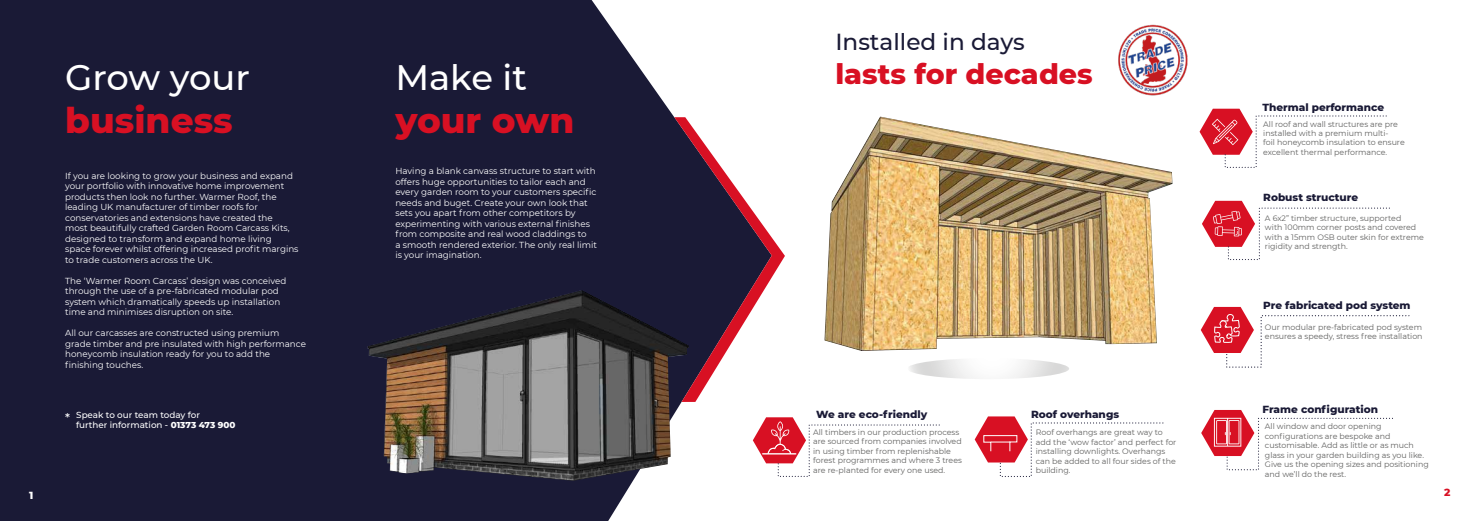
<style>
.page{position:relative;width:1474px;height:521px;background:#fff}
.page>*{position:absolute;margin:0;border:0;box-sizing:border-box;transform-origin:0 0}
.t1{font:800 35.79px "Montserrat";color:#d81023}
.t2{font:500 35.35px "Montserrat";color:#fff}
.t3{font:800 28.44px "Montserrat";color:#d81023}
.t4{font:500 23.19px "Montserrat";color:#1a1a36}
.t5{font:500 12.25px "Montserrat";color:#fff}
.t6{font:800 10.5px "Montserrat";color:#1a1a36}
.t7{font:800 10.5px "Montserrat";color:#fff}
.t8{font:800 10.5px "Montserrat";color:#d81023}
.t9{font:8.75px/10.5px "Montserrat";color:#fff}
.t10{font:500 8.75px/10.5px "Montserrat";color:#fff}
.t11{font:7.88px/9.5px "Montserrat";color:#616160}
.s1{font-weight:800}
</style>
<div class="page">
<svg style="left:909px;top:359px;width:160px;height:20px"></svg>
<div style="left:0;top:0;width:674px;height:521px;background:#1a1a36"></div>
<svg style="left:1199px;top:109px;width:188px;height:59px"></svg>
<svg style="left:674px;top:117px;width:111px;height:285px"></svg>
<img style="left:824px;top:117px;width:348px;height:234px">
<img style="left:368px;top:290px;width:320px;height:191px">
<svg style="left:1202px;top:201px;width:188px;height:59px"></svg>
<svg style="left:1200px;top:307px;width:209px;height:61px"></svg>
<svg style="left:1201px;top:410px;width:192px;height:61px"></svg>
<svg style="left:752px;top:417px;width:188px;height:60px"></svg>
<svg style="left:974px;top:416px;width:190px;height:61px"></svg>
<img style="left:1118px;top:24px;width:70px;height:72px">
<h2 class="t2" style="left:65px;top:53px;width:186px">Grow your</h2>
<h1 class="t1" style="left:65px;top:94px;width:169px">business</h1>
<p class="t9" style="left:65px;top:170px;width:235px">If you are looking to grow your business and expand your portfolio with innovative home improvement products then look no further. Warmer Roof, the leading UK manufacturer of timber roofs for conservatories and extensions have created the<br>most beautifully crafted Garden Room Carcass Kits, designed to transform and expand home living space forever whilst offering increased profit margins to trade customers across the UK.</p>
<p class="t9" style="left:65px;top:275px;width:223px">The ‘Warmer Room Carcass’ design was conceived through the use of a pre-fabricated modular pod system which dramatically speeds up installation time and minimises disruption on site.</p>
<p class="t9" style="left:65px;top:327px;width:242px">All our carcasses are constructed using premium grade timber and pre insulated with high performance honeycomb insulation ready for you to add the finishing touches.</p>
<p class="t10" style="left:76px;top:409px;width:161px">Speak to our team today for<br>further information - <span class="s1">01373 473 900</span></p>
<h3 class="t5" style="left:65px;top:409px;width:6px">*</h3>
<h2 class="t2" style="left:395px;top:53px;width:133px">Make it</h2>
<h1 class="t1" style="left:395px;top:94px;width:180px">your own</h1>
<p class="t9" style="left:395px;top:165px;width:203px">Having a blank canvass structure to start with offers huge opportunities to tailor each and every garden room to your customers specific needs and buget. Create your own look that sets you apart from other competitors by experimenting with various external finishes from composite and real wood claddings to<br>a smooth rendered exterior. The only real limit is your imagination.</p>
<h3 class="t4" style="left:835px;top:25px;width:191px">Installed in days</h3>
<h3 class="t3" style="left:835px;top:53px;width:259px">lasts for decades</h3>
<p class="t6" style="left:816px;top:406px;width:113px">We are eco-friendly</p>
<p class="t11" style="left:813px;top:427px;width:150px">All timbers in our production process are sourced from companies involved in using timber from replenishable forest programmes and where 3 trees are re-planted for every one used.</p>
<p class="t6" style="left:1031px;top:406px;width:90px">Roof overhangs</p>
<p class="t11" style="left:1035px;top:427px;width:142px">Roof overhangs are great way to add the ‘wow factor’ and perfect for installing downlights. Overhangs can be added to all four sides of the building.</p>
<p class="t6" style="left:1262px;top:100px;width:123px">Thermal performance</p>
<p class="t11" style="left:1263px;top:119px;width:143px">All roof and wall structures are pre installed with a premium multi-<br>foil honeycomb insulation to ensure excellent thermal performance.</p>
<p class="t6" style="left:1263px;top:189px;width:96px">Robust structure</p>
<p class="t11" style="left:1264px;top:213px;width:160px">A 6x2” timber structure, supported<br>with 100mm corner posts and covered with a 15mm OSB outer skin for extreme rigidity and strength.</p>
<p class="t6" style="left:1263px;top:297px;width:149px">Pre fabricated pod system</p>
<p class="t11" style="left:1264px;top:322px;width:159px">Our modular pre-fabricated pod system ensures a speedy, stress free installation</p>
<p class="t6" style="left:1262px;top:402px;width:117px">Frame configuration</p>
<p class="t11" style="left:1264px;top:422px;width:165px">All window and door opening configurations are bespoke and customisable. Add as little or as much glass in your garden building as you like.<br>Give us the opening sizes and positioning and we’ll do the rest.</p>
<p class="t7" style="left:29px;top:487px;width:6px">1</p>
<p class="t8" style="left:1444px;top:484px;width:8px">2</p>
</div>
